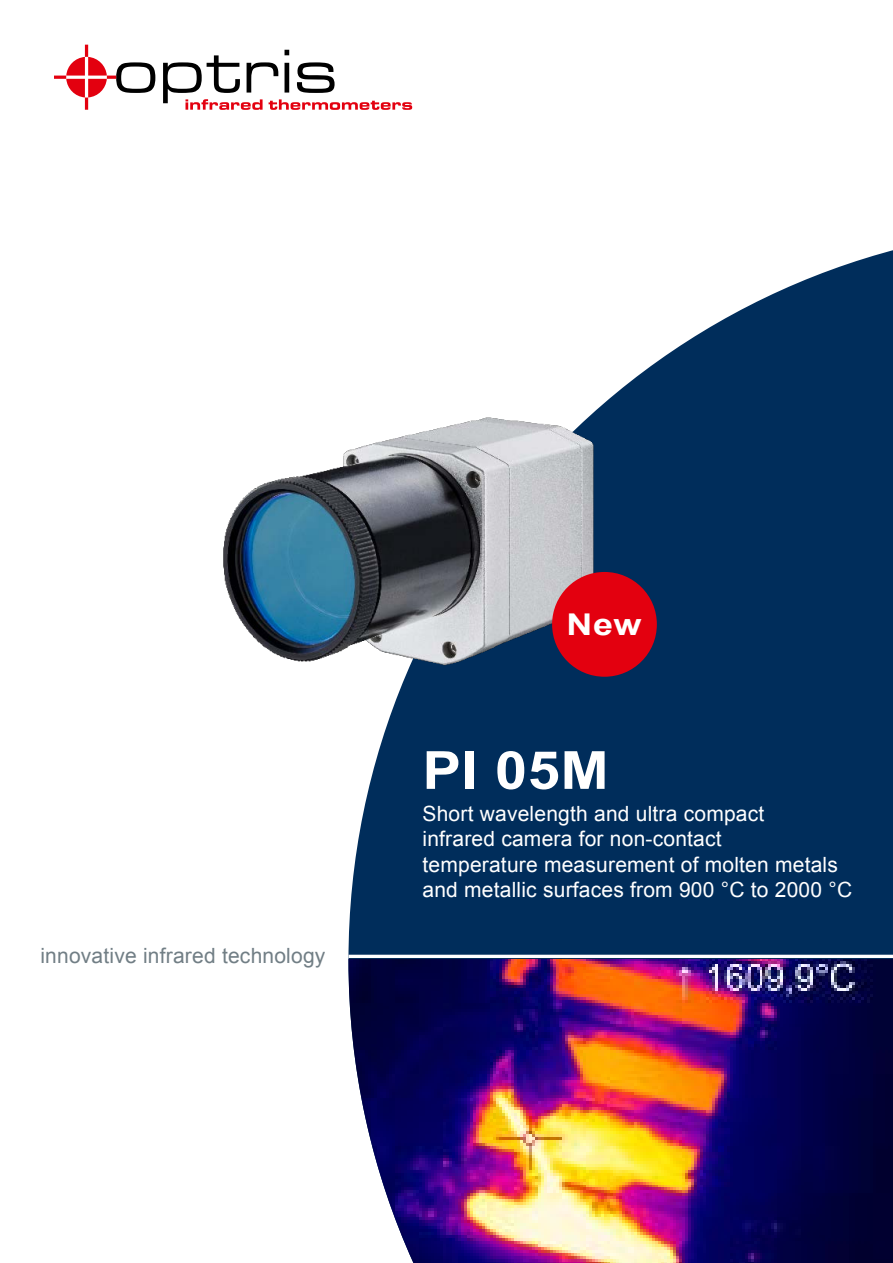
<style>
.page{position:relative;width:893px;height:1263px;background:#fff}
.page>*{position:absolute;margin:0;border:0;box-sizing:border-box;transform-origin:0 0}
.t1{font:700 52.65px "Arial";color:#fff;scale:1.1 1}
.t2{font:700 30px "Arial";color:#fff;scale:1.2 1}
.t3{font:21px/25.5px "Arial";letter-spacing:.01em;color:#fff}
.t4{font:21px "Arial";letter-spacing:.01em;color:#717e85}
</style>
<div class="page">
<svg style="left:348px;top:250px;width:545px;height:709px;fill:#002d5b"></svg>
<img style="left:348px;top:959px;width:545px;height:304px">
<hr style="left:349px;top:955px;width:544px;height:3px;background:#fff">
<svg style="left:163px;top:50px;width:249px;height:60px"></svg>
<svg style="left:54px;top:45px;width:101px;height:65px"></svg>
<img style="left:223px;top:391px;width:395px;height:305px">
<div style="left:552px;top:572px;width:105px;height:105px;background:#e3000f;border-radius:50%"></div>
<p class="t4" style="left:40px;top:941px;width:287px">innovative infrared technology</p>
<h2 class="t2" style="left:567px;top:604px;width:64px">New</h2>
<h1 class="t1" style="left:422px;top:735px;width:171px">PI 05M</h1>
<p class="t3" style="left:422px;top:801px;width:431px">Short wavelength and ultra compact<br>infrared camera for non-contact<br>temperature measurement of molten metals and metallic surfaces from 900 °C to 2000 °C</p>
</div>
